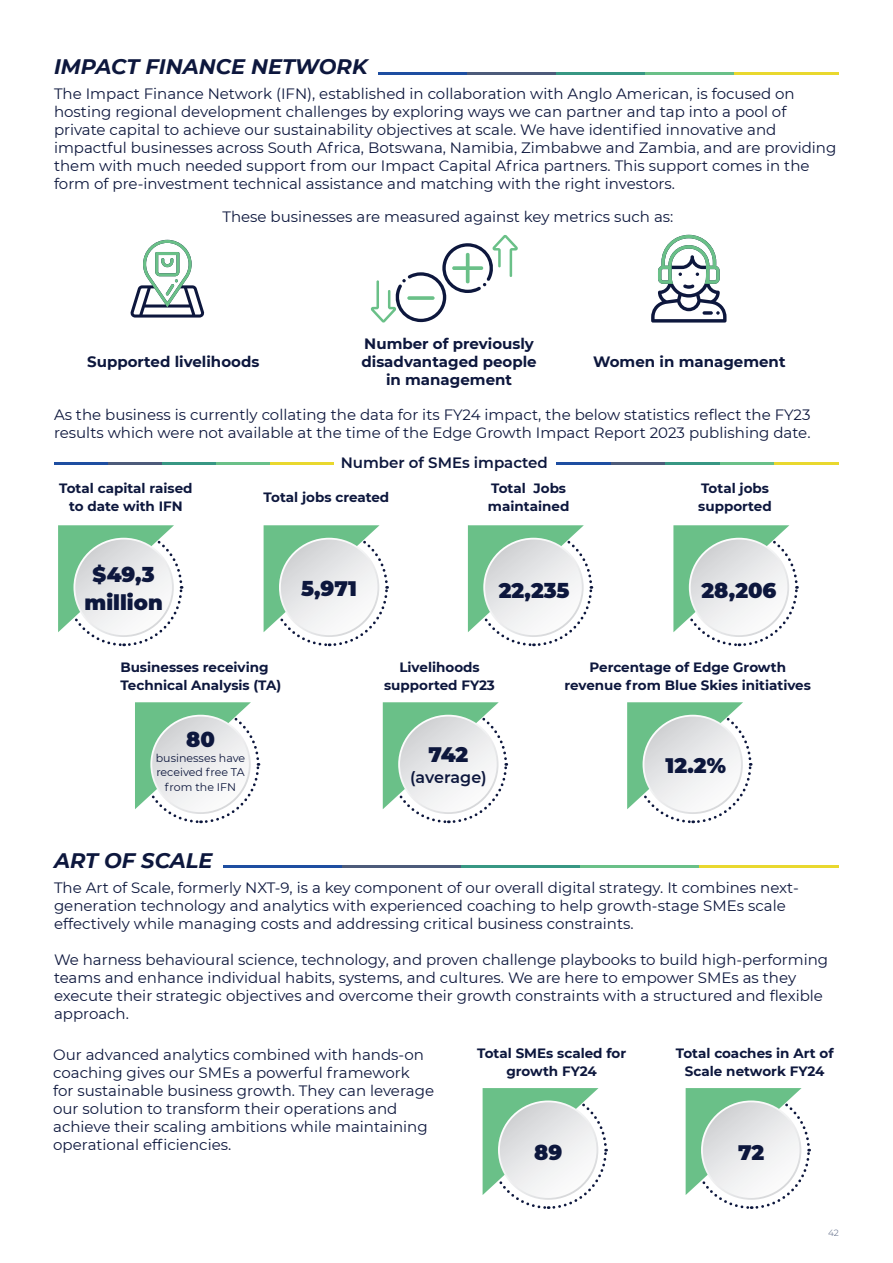
<style>
.page{position:relative;width:893px;height:1263px;background:#fff}
.page>*{position:absolute;margin:0;border:0;box-sizing:border-box;transform-origin:0 0}
.t1{font:900 21px "Montserrat";color:#0d173d}
.t2{font:italic 700 21px "Montserrat";color:#0d173d}
.t3{font:600 15.9px "Montserrat";letter-spacing:-.005em;color:#0d173d}
.t4{font:15px/18px "Montserrat";color:#0d173d}
.t5{font:700 15px/18px "Montserrat";color:#0d173d;text-align:center}
.t6{font:600 15px "Montserrat";color:#0d173d}
.t7{font:700 13.5px/18px "Montserrat";color:#0d173d;text-align:center}
.t8{font:10.95px/14.7px "Montserrat";color:#0d173d;text-align:center}
.t9{font:300 9px "Montserrat";color:#4d5b7a}
</style>
<div class="page">
<svg style="left:58px;top:525px;width:126px;height:122px"></svg>
<svg style="left:264px;top:525px;width:125px;height:122px"></svg>
<svg style="left:135px;top:702px;width:126px;height:122px"></svg>
<svg style="left:468px;top:525px;width:126px;height:122px"></svg>
<svg style="left:383px;top:702px;width:126px;height:122px"></svg>
<svg style="left:673px;top:525px;width:126px;height:122px"></svg>
<svg style="left:627px;top:702px;width:126px;height:122px"></svg>
<hr style="left:378px;top:72px;width:89px;height:2px;background:#1e4ea1">
<hr style="left:467px;top:72px;width:89px;height:2px;background:#4d5b7a">
<hr style="left:556px;top:72px;width:89px;height:2px;background:#389783">
<hr style="left:645px;top:72px;width:89px;height:2px;background:#6ac088">
<hr style="left:734px;top:72px;width:105px;height:2px;background:#e9d82e">
<hr style="left:223px;top:865px;width:119px;height:3px;background:#1e4ea1">
<hr style="left:342px;top:865px;width:119px;height:3px;background:#4d5b7a">
<hr style="left:461px;top:865px;width:119px;height:3px;background:#389783">
<hr style="left:580px;top:865px;width:119px;height:3px;background:#6ac088">
<hr style="left:699px;top:865px;width:140px;height:3px;background:#e9d82e">
<hr style="left:556px;top:462px;width:55px;height:3px;background:#1e4ea1">
<hr style="left:611px;top:462px;width:54px;height:3px;background:#4d5b7a">
<hr style="left:665px;top:462px;width:55px;height:3px;background:#389783">
<hr style="left:720px;top:462px;width:55px;height:3px;background:#6ac088">
<hr style="left:775px;top:462px;width:64px;height:3px;background:#e9d82e">
<hr style="left:54px;top:462px;width:54px;height:3px;background:#1e4ea1">
<hr style="left:108px;top:462px;width:54px;height:3px;background:#4d5b7a">
<hr style="left:162px;top:462px;width:54px;height:3px;background:#389783">
<hr style="left:216px;top:462px;width:54px;height:3px;background:#6ac088">
<hr style="left:270px;top:462px;width:63px;height:3px;background:#e9d82e">
<svg style="left:483px;top:1088px;width:125px;height:121px"></svg>
<svg style="left:686px;top:1088px;width:125px;height:121px"></svg>
<svg style="left:130px;top:240px;width:74px;height:78px"></svg>
<svg style="left:651px;top:235px;width:75px;height:88px"></svg>
<svg style="left:371px;top:235px;width:147px;height:88px"></svg>
<svg style="left:407px;top:296px;width:28px;height:4px"></svg>
<p class="t2" style="left:54px;top:52px;width:315px">IMPACT FINANCE NETWORK</p>
<p class="t4" style="left:54px;top:85px;width:784px">The Impact Finance Network (IFN), established in collaboration with Anglo American, is focused on hosting regional development challenges by exploring ways we can partner and tap into a pool of private capital to achieve our sustainability objectives at scale. We have identified innovative and impactful businesses across South Africa, Botswana, Namibia, Zimbabwe and Zambia, and are providing them with much needed support from our Impact Capital Africa partners. This support comes in the form of pre-investment technical assistance and matching with the right investors.</p>
<p class="t4" style="left:222px;top:208px;width:452px">These businesses are measured against key metrics such as:</p>
<p class="t5" style="left:87px;top:352px;width:174px">Supported livelihoods</p>
<p class="t5" style="left:361px;top:334px;width:177px">Number of previously disadvantaged people in management</p>
<p class="t5" style="left:593px;top:352px;width:194px">Women in management</p>
<p class="t4" style="left:54px;top:405px;width:758px">As the business is currently collating the data for its FY24 impact, the below statistics reflect the FY23 results which were not available at the time of the Edge Growth Impact Report 2023 publishing date.</p>
<p class="t6" style="left:341px;top:452px;width:209px">Number of SMEs impacted</p>
<p class="t7" style="left:59px;top:479px;width:135px">Total capital raised to date with IFN</p>
<p class="t7" style="left:264px;top:488px;width:127px">Total jobs created</p>
<p class="t1" style="left:93px;top:558px;width:64px">$49,3</p>
<p class="t1" style="left:85px;top:586px;width:80px">million</p>
<p class="t1" style="left:301px;top:572px;width:57px">5,971</p>
<p class="t7" style="left:491px;top:479px;width:76px">Total Jobs</p>
<p class="t7" style="left:488px;top:497px;width:83px">maintained</p>
<p class="t1" style="left:499px;top:574px;width:72px">22,235</p>
<p class="t7" style="left:701px;top:479px;width:69px">Total jobs</p>
<p class="t7" style="left:698px;top:497px;width:75px">supported</p>
<p class="t1" style="left:701px;top:575px;width:76px">28,206</p>
<p class="t7" style="left:120px;top:657px;width:162px;text-align:left">Businesses receiving<br>Technical Analysis (TA)</p>
<p class="t1" style="left:186px;top:724px;width:30px">80</p>
<p class="t8" style="left:156px;top:750px;width:91px">businesses have received free TA from the IFN</p>
<p class="t2" style="left:54px;top:845px;width:160px">ART OF SCALE</p>
<p class="t7" style="left:399px;top:657px;width:82px">Livelihoods</p>
<p class="t7" style="left:384px;top:675px;width:112px">supported FY23</p>
<p class="t1" style="left:428px;top:739px;width:41px">742</p>
<p class="t3" style="left:410px;top:766px;width:78px">(average)</p>
<p class="t7" style="left:564px;top:657px;width:248px">Percentage of Edge Growth revenue from Blue Skies initiatives</p>
<p class="t1" style="left:666px;top:750px;width:62px">12.2%</p>
<p class="t4" style="left:54px;top:878px;width:746px">The Art of Scale, formerly NXT-9, is a key component of our overall digital strategy. It combines next&shy;generation technology and analytics with experienced coaching to help growth-stage SMEs scale effectively while managing costs and addressing critical business constraints.</p>
<p class="t4" style="left:54px;top:950px;width:776px">We harness behavioural science, technology, and proven challenge playbooks to build high-performing teams and enhance individual habits, systems, and cultures. We are here to empower SMEs as they execute their strategic objectives and overcome their growth constraints with a structured and flexible approach.</p>
<p class="t4" style="left:53px;top:1045px;width:382px">Our advanced analytics combined with hands-on coaching gives our SMEs a powerful framework<br>for sustainable business growth. They can leverage our solution to transform their operations and achieve their scaling ambitions while maintaining operational efficiencies.</p>
<p class="t7" style="left:477px;top:1043px;width:151px">Total SMEs scaled for growth FY24</p>
<p class="t7" style="left:676px;top:1043px;width:159px">Total coaches in Art of<br>Scale network FY24</p>
<p class="t1" style="left:534px;top:1137px;width:30px">89</p>
<p class="t1" style="left:738px;top:1137px;width:28px">72</p>
<p class="t9" style="left:828px;top:1226px;width:12px">42</p>
</div>
